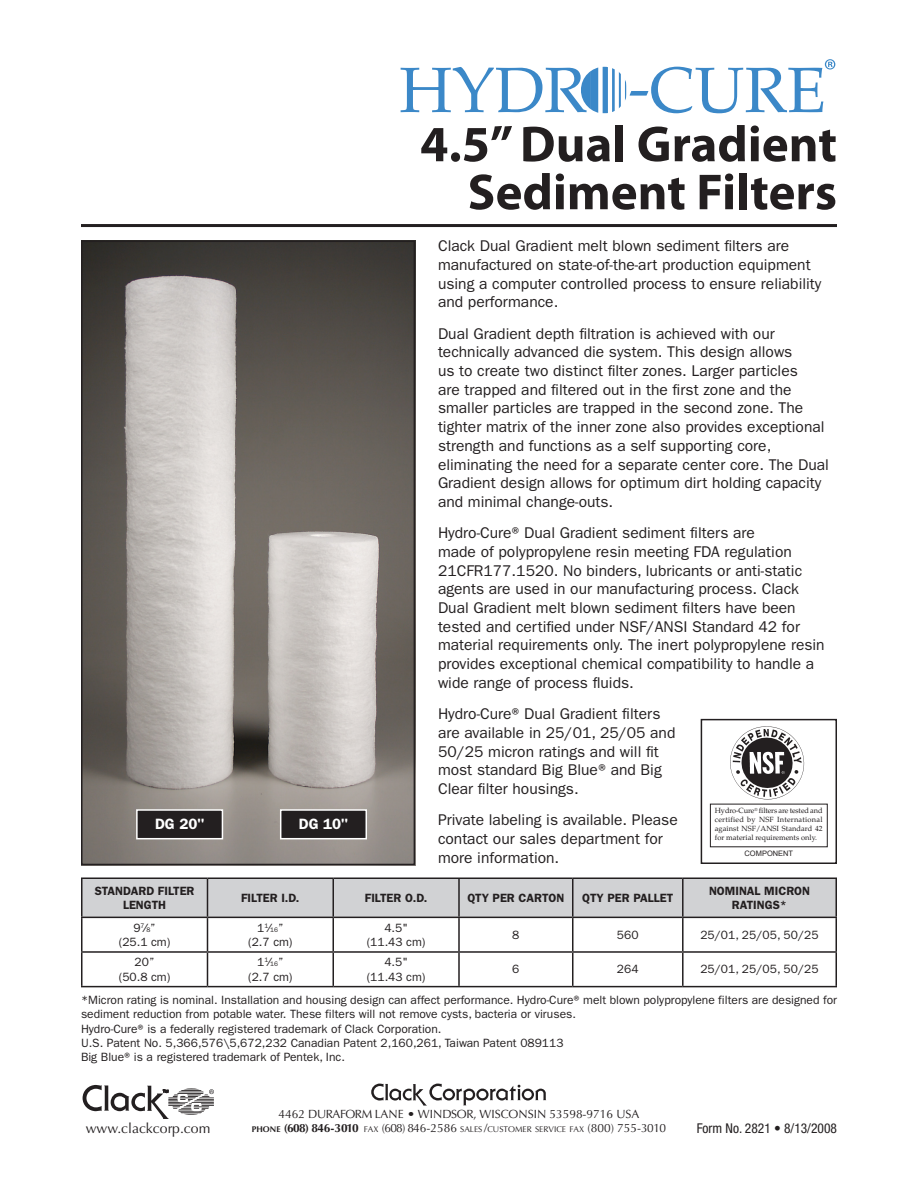
<style>
.page{position:relative;width:918px;height:1188px;background:#fff}
.page>*{position:absolute;margin:0;border:0;box-sizing:border-box;transform-origin:0 0}
.t1{font:700 51px/48px "Myriad Pro";color:#231f20;text-align:right}
.t2{font:15.6px/18.8px "ITC Franklin Gothic Std";color:#231f20}
.t3{font:600 15px "ITC Franklin Gothic Std";color:#fff}
.t4{font:13.95px "Optima LT Std";color:#231f20}
.t5{font:condensed 13.5px "Helvetica Neue LT Std";color:#231f20}
.t6{font:12px/14.4px "ITC Franklin Gothic Std";color:#231f20;text-align:center}
.t7{font:600 12px/14.4px "ITC Franklin Gothic Std";color:#231f20;text-align:center}
.t8{font:11.85px "Optima LT Std";color:#231f20}
.t9{font:8.4px "Optima LT Std";color:#231f20}
.t10{font:7.5px/9px "Palatino";color:#231f20;text-align:justify}
.t11{font:7.5px "Arial";color:#231f20}
.s1{font-size:6.6px}
.s2{font-weight:700}
.s3{font-weight:700;font-size:11.85px}
.s4{font-size:11.85px}
</style>
<div class="page">
<hr style="left:81px;top:224px;width:756px;height:3px;background:#231f20">
<img style="left:84px;top:244px;width:328px;height:618px">
<div style="left:81px;top:241px;width:334px;height:624px;border:2px solid #231f20"></div>
<svg style="left:401px;top:67px;width:180px;height:45px"></svg>
<svg style="left:581px;top:71px;width:10px;height:42px"></svg>
<div style="left:591px;top:67px;width:7px;height:46px;background:#3b88c8"></div>
<div style="left:603px;top:67px;width:5px;height:46px;background:#3b88c8"></div>
<hr style="left:612px;top:67px;width:3px;height:46px;background:#3b88c8">
<hr style="left:619px;top:67px;width:2px;height:46px;background:#3b88c8">
<hr style="left:625px;top:67px;width:1px;height:46px;background:#3b88c8">
<svg style="left:630px;top:59px;width:205px;height:54px"></svg>
<div style="left:82px;top:879px;width:754px;height:38px;background:#d1d2d4"></div>
<hr style="left:81px;top:878px;width:126px;height:1px;background:#231f20">
<hr style="left:81px;top:879px;width:1px;height:38px;background:#231f20">
<hr style="left:207px;top:878px;width:126px;height:1px;background:#231f20">
<hr style="left:207px;top:879px;width:1px;height:38px;background:#231f20">
<hr style="left:333px;top:878px;width:126px;height:1px;background:#231f20">
<hr style="left:333px;top:879px;width:1px;height:38px;background:#231f20">
<hr style="left:459px;top:878px;width:114px;height:1px;background:#231f20">
<hr style="left:458px;top:879px;width:2px;height:38px;background:#231f20">
<hr style="left:573px;top:878px;width:110px;height:1px;background:#231f20">
<hr style="left:572px;top:879px;width:1px;height:38px;background:#231f20">
<hr style="left:683px;top:878px;width:154px;height:1px;background:#231f20">
<hr style="left:682px;top:879px;width:2px;height:38px;background:#231f20">
<hr style="left:836px;top:879px;width:1px;height:38px;background:#231f20">
<hr style="left:81px;top:917px;width:126px;height:1px;background:#231f20">
<hr style="left:81px;top:918px;width:1px;height:33px;background:#231f20">
<hr style="left:207px;top:917px;width:126px;height:1px;background:#231f20">
<hr style="left:207px;top:918px;width:1px;height:33px;background:#231f20">
<hr style="left:333px;top:917px;width:126px;height:1px;background:#231f20">
<hr style="left:333px;top:918px;width:1px;height:33px;background:#231f20">
<hr style="left:459px;top:917px;width:114px;height:1px;background:#231f20">
<hr style="left:458px;top:918px;width:2px;height:33px;background:#231f20">
<hr style="left:573px;top:917px;width:110px;height:1px;background:#231f20">
<hr style="left:572px;top:918px;width:1px;height:33px;background:#231f20">
<hr style="left:683px;top:917px;width:154px;height:1px;background:#231f20">
<hr style="left:682px;top:918px;width:2px;height:33px;background:#231f20">
<hr style="left:836px;top:918px;width:1px;height:33px;background:#231f20">
<hr style="left:81px;top:951px;width:126px;height:2px;background:#231f20">
<hr style="left:81px;top:953px;width:1px;height:33px;background:#231f20">
<hr style="left:207px;top:951px;width:126px;height:2px;background:#231f20">
<hr style="left:207px;top:953px;width:1px;height:33px;background:#231f20">
<hr style="left:333px;top:951px;width:126px;height:2px;background:#231f20">
<hr style="left:333px;top:953px;width:1px;height:33px;background:#231f20">
<hr style="left:459px;top:951px;width:114px;height:2px;background:#231f20">
<hr style="left:458px;top:953px;width:2px;height:33px;background:#231f20">
<hr style="left:573px;top:951px;width:110px;height:2px;background:#231f20">
<hr style="left:572px;top:953px;width:1px;height:33px;background:#231f20">
<hr style="left:683px;top:951px;width:154px;height:2px;background:#231f20">
<hr style="left:682px;top:953px;width:2px;height:33px;background:#231f20">
<hr style="left:836px;top:953px;width:1px;height:33px;background:#231f20">
<hr style="left:81px;top:986px;width:126px;height:1px;background:#231f20">
<hr style="left:207px;top:986px;width:126px;height:1px;background:#231f20">
<hr style="left:333px;top:986px;width:126px;height:1px;background:#231f20">
<hr style="left:459px;top:986px;width:114px;height:1px;background:#231f20">
<hr style="left:573px;top:986px;width:110px;height:1px;background:#231f20">
<hr style="left:683px;top:986px;width:154px;height:1px;background:#231f20">
<div style="left:137px;top:810px;width:85px;height:29px;background:#231f20"></div>
<div style="left:136px;top:809px;width:87px;height:30px;border:2px solid #fff"></div>
<div style="left:281px;top:810px;width:85px;height:29px;background:#231f20"></div>
<div style="left:280px;top:809px;width:87px;height:30px;border:2px solid #fff"></div>
<svg style="left:83px;top:1085px;width:131px;height:34px"></svg>
<svg style="left:371px;top:1084px;width:175px;height:22px"></svg>
<img style="left:730px;top:726px;width:75px;height:74px">
<div style="left:701px;top:719px;width:136px;height:145px;border:2px solid #231f20"></div>
<p class="t3" style="left:155px;top:815px;width:51px">DG 20"</p>
<p class="t3" style="left:299px;top:815px;width:51px">DG 10"</p>
<p class="t1" style="left:420px;top:118px;width:418px">4.5” Dual Gradient<br>Sediment Filters</p>
<p class="t2" style="left:438px;top:237px;width:385px">Clack Dual Gradient melt blown sediment filters are manufactured on state-of-the-art production equipment using a computer controlled process to ensure reliability and performance.</p>
<p class="t2" style="left:438px;top:324px;width:392px">Dual Gradient depth filtration is achieved with our technically advanced die system. This design allows<br>us to create two distinct filter zones. Larger particles<br>are trapped and filtered out in the first zone and the smaller particles are trapped in the second zone. The tighter matrix of the inner zone also provides exceptional strength and functions as a self supporting core, eliminating the need for a separate center core. The Dual Gradient design allows for optimum dirt holding capacity and minimal change-outs.</p>
<p class="t2" style="left:438px;top:524px;width:388px">Hydro-Cure® Dual Gradient sediment filters are<br>made of polypropylene resin meeting FDA regulation 21CFR177.1520. No binders, lubricants or anti-static agents are used in our manufacturing process. Clack Dual Gradient melt blown sediment filters have been tested and certified under NSF/ANSI Standard 42 for material requirements only. The inert polypropylene resin provides exceptional chemical compatibility to handle a wide range of process fluids.</p>
<p class="t2" style="left:438px;top:705px;width:239px">Hydro-Cure® Dual Gradient filters are available in 25/01, 25/05 and<br>50/25 micron ratings and will fit most standard Big Blue® and Big<br>Clear filter housings.</p>
<p class="t2" style="left:438px;top:811px;width:241px">Private labeling is available. Please contact our sales department for more information.</p>
<p class="t10" style="left:715px;top:806px;width:109px">Hydro-Cure<sup>®</sup> filters are tested and certified by NSF International against NSF/ANSI Standard 42 for material requirements only.</p>
<p class="t11" style="left:745px;top:848px;width:50px">COMPONENT</p>
<p class="t7" style="left:95px;top:883px;width:101px">STANDARD FILTER<br>LENGTH</p>
<p class="t7" style="left:241px;top:891px;width:60px">FILTER I.D.</p>
<p class="t7" style="left:365px;top:891px;width:64px">FILTER O.D.</p>
<p class="t7" style="left:467px;top:891px;width:98px">QTY PER CARTON</p>
<p class="t7" style="left:582px;top:891px;width:93px">QTY PER PALLET</p>
<p class="t7" style="left:709px;top:883px;width:102px">NOMINAL MICRON<br>RATINGS*</p>
<p class="t6" style="left:119px;top:920px;width:53px">9<sup>7</sup>⁄<span class="s1">8</span>” (25.1 cm)</p>
<p class="t6" style="left:248px;top:920px;width:46px">1<sup>1</sup>⁄<span class="s1">16</span>” (2.7 cm)</p>
<p class="t6" style="left:367px;top:920px;width:60px">4.5" (11.43 cm)</p>
<p class="t6" style="left:512px;top:928px;width:9px">8</p>
<p class="t6" style="left:617px;top:928px;width:23px">560</p>
<p class="t6" style="left:700px;top:928px;width:120px">25/01, 25/05, 50/25</p>
<p class="t6" style="left:119px;top:955px;width:53px">20” (50.8 cm)</p>
<p class="t6" style="left:248px;top:955px;width:46px">1<sup>1</sup>⁄<span class="s1">16</span>” (2.7 cm)</p>
<p class="t6" style="left:367px;top:955px;width:60px">4.5" (11.43 cm)</p>
<p class="t6" style="left:512px;top:962px;width:9px">6</p>
<p class="t6" style="left:617px;top:962px;width:23px">264</p>
<p class="t6" style="left:700px;top:962px;width:120px">25/01, 25/05, 50/25</p>
<p class="t6" style="left:81px;top:993px;width:758px;text-align:left">*Micron rating is nominal. Installation and housing design can affect performance. Hydro-Cure® melt blown polypropylene filters are designed for sediment reduction from potable water. These filters will not remove cysts, bacteria or viruses.</p>
<p class="t6" style="left:81px;top:1021px;width:362px">Hydro-Cure® is a federally registered trademark of Clack Corporation.</p>
<p class="t6" style="left:81px;top:1036px;width:484px">U.S. Patent No. 5,366,576\5,672,232 Canadian Patent 2,160,261, Taiwan Patent 089113</p>
<p class="t6" style="left:81px;top:1050px;width:265px">Big Blue® is a registered trademark of Pentek, Inc.</p>
<p class="t8" style="left:279px;top:1107px;width:362px">4462 DURAFORM LANE • WINDSOR, WISCONSIN 53598-9716 USA</p>
<p class="t4" style="left:86px;top:1120px;width:126px">www.clackcorp.com</p>
<p class="t9" style="left:252px;top:1125px;width:416px"><span class="s2">PHONE</span> <span class="s3">(608) 846-3010</span> FAX <span class="s4">(608) 846-2586</span> SALES <span class="s4">/</span>CUSTOMER SERVICE FAX <span class="s4">(800) 755-3010</span></p>
<p class="t5" style="left:697px;top:1121px;width:142px">Form No. 2821 • 8/13/2008</p>
</div>
